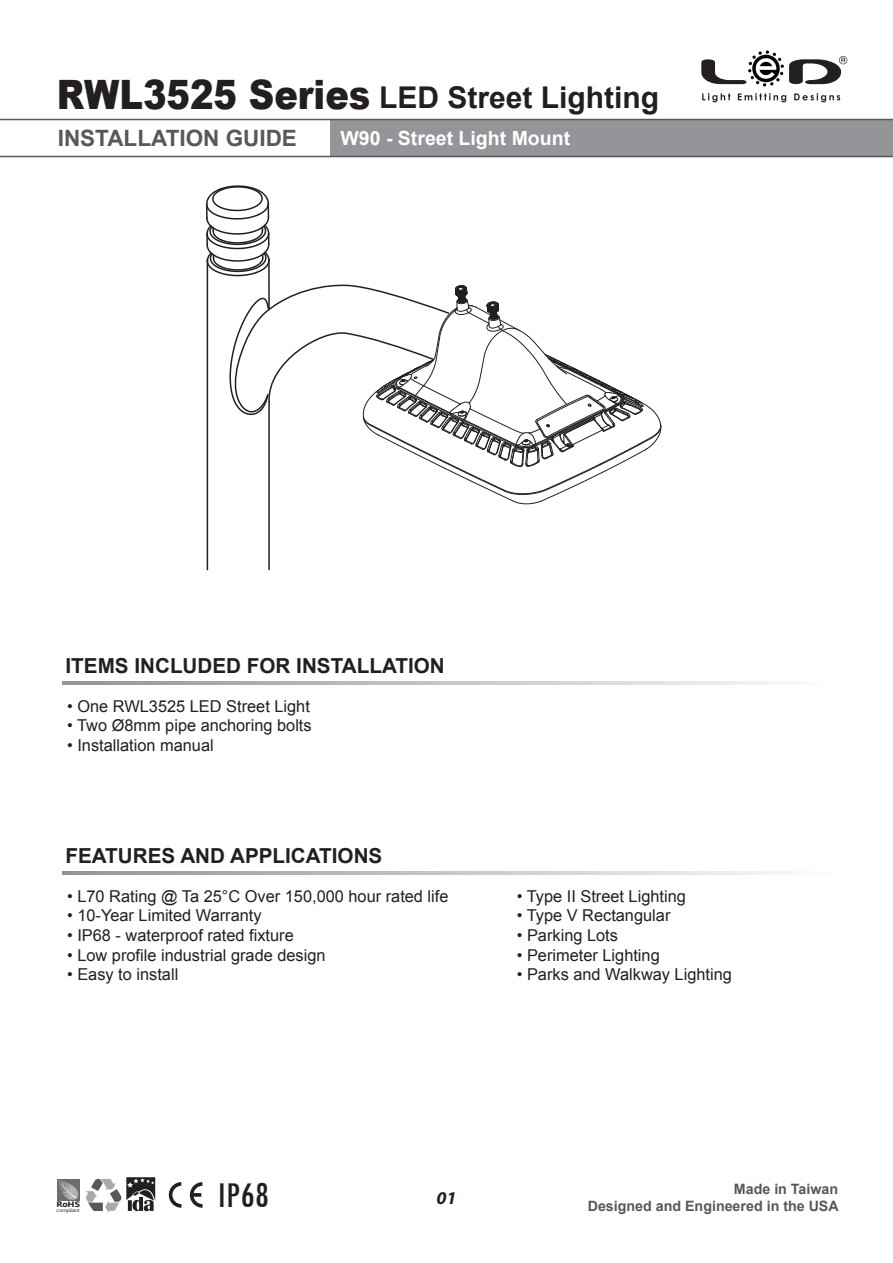
<style>
.page{position:relative;width:893px;height:1263px;background:#fff}
.page>*{position:absolute;margin:0;border:0;box-sizing:border-box;transform-origin:0 0}
.t1{font:condensed 37.8px "Tw Cen";color:#231f20;scale:1.04 1}
.t2{font:700 30px "Arial";color:#231f20}
.t3{font:700 22.5px "Arial";color:#57585a}
.t4{font:700 20.7px "Arial";color:#231f20}
.t5{font:700 19.5px "Arial";color:#fff}
.t6{font:italic 700 18px "Myriad Pro";color:#231f20;scale:1.04 1}
.t7{font:16.35px "Arial";color:#231f20}
.t8{font:700 14.25px/17.1px "Arial";color:#57585a;text-align:right}
.t9{font:700 8.1px "Khmer UI";color:#231f20;scale:1.08 1}
.t10{font:700 7.95px "Khmer UI";color:#231f20;scale:1.18 1}
.t11{font:4.95px "Khmer UI";letter-spacing:-.04em;color:#231f20;scale:1.15 1}
.s1{font-weight:900;font-size:40.5px}
</style>
<div class="page">
<div style="left:331px;top:119px;width:562px;height:37px;background:#939598"></div>
<hr style="left:0;top:119px;width:893px;height:1px;background:#57585a">
<hr style="left:0;top:156px;width:893px;height:1px;background:#57585a">
<hr style="left:268px;top:259px;width:2px;height:50px;background:#231f20">
<hr style="left:268px;top:401px;width:2px;height:169px;background:#231f20">
<hr style="left:207px;top:260px;width:1px;height:310px;background:#231f20">
<svg style="left:206px;top:185px;width:64px;height:92px"></svg>
<svg style="left:63px;top:871px;width:715px;height:3px;background:#c2c3c6"></svg>
<svg style="left:63px;top:681px;width:715px;height:4px;background:#c2c3c6"></svg>
<svg style="left:229px;top:284px;width:432px;height:221px"></svg>
<div style="left:57px;top:1179px;width:23px;height:21px;background:#6c6d70"></div>
<svg style="left:58px;top:1180px;width:20px;height:20px"></svg>
<svg style="left:169px;top:1182px;width:34px;height:26px"></svg>
<svg style="left:85px;top:1177px;width:70px;height:36px"></svg>
<svg style="left:701px;top:50px;width:146px;height:37px"></svg>
<svg style="left:702px;top:93px;width:28px;height:9px"></svg>
<svg style="left:738px;top:93px;width:48px;height:9px"></svg>
<svg style="left:794px;top:93px;width:46px;height:9px"></svg>
<h2 class="t2" style="left:57px;top:78px;width:604px"><span class="s1">RWL3525 Series</span> LED Street Lighting</h2>
<p class="t5" style="left:340px;top:125px;width:231px">W90 - Street Light Mount</p>
<h3 class="t3" style="left:58px;top:123px;width:241px">INSTALLATION GUIDE</h3>
<p class="t4" style="left:66px;top:652px;width:381px">ITEMS INCLUDED FOR INSTALLATION</p>
<p class="t7" style="left:67px;top:695px;width:244px">• One RWL3525 LED Street Light</p>
<p class="t7" style="left:67px;top:715px;width:246px">• Two Ø8mm pipe anchoring bolts</p>
<p class="t7" style="left:67px;top:735px;width:148px">• Installation manual</p>
<p class="t4" style="left:66px;top:842px;width:318px">FEATURES AND APPLICATIONS</p>
<p class="t7" style="left:67px;top:885px;width:383px">• L70 Rating @ Ta 25°C Over 150,000 hour rated life</p>
<p class="t7" style="left:67px;top:905px;width:196px">• 10-Year Limited Warranty</p>
<p class="t7" style="left:67px;top:924px;width:228px">• IP68 - waterproof rated fixture</p>
<p class="t7" style="left:67px;top:944px;width:260px">• Low profile industrial grade design</p>
<p class="t7" style="left:67px;top:964px;width:113px">• Easy to install</p>
<p class="t7" style="left:517px;top:885px;width:171px">• Type II Street Lighting</p>
<p class="t7" style="left:517px;top:905px;width:155px">• Type V Rectangular</p>
<p class="t7" style="left:517px;top:924px;width:103px">• Parking Lots</p>
<p class="t7" style="left:517px;top:944px;width:145px">• Perimeter Lighting</p>
<p class="t7" style="left:517px;top:964px;width:217px">• Parks and Walkway Lighting</p>
<p class="t10" style="left:56px;top:1200px;width:21px">R HS</p>
<p class="t9" style="left:63px;top:1200px;width:6px">o</p>
<p class="t11" style="left:57px;top:1207px;width:22px">compliant</p>
<h1 class="t1" style="left:217px;top:1172px;width:51px">IP68</h1>
<p class="t6" style="left:436px;top:1186px;width:21px">01</p>
<p class="t8" style="left:588px;top:1181px;width:253px">Made in Taiwan<br>Designed and Engineered in the USA</p>
</div>
